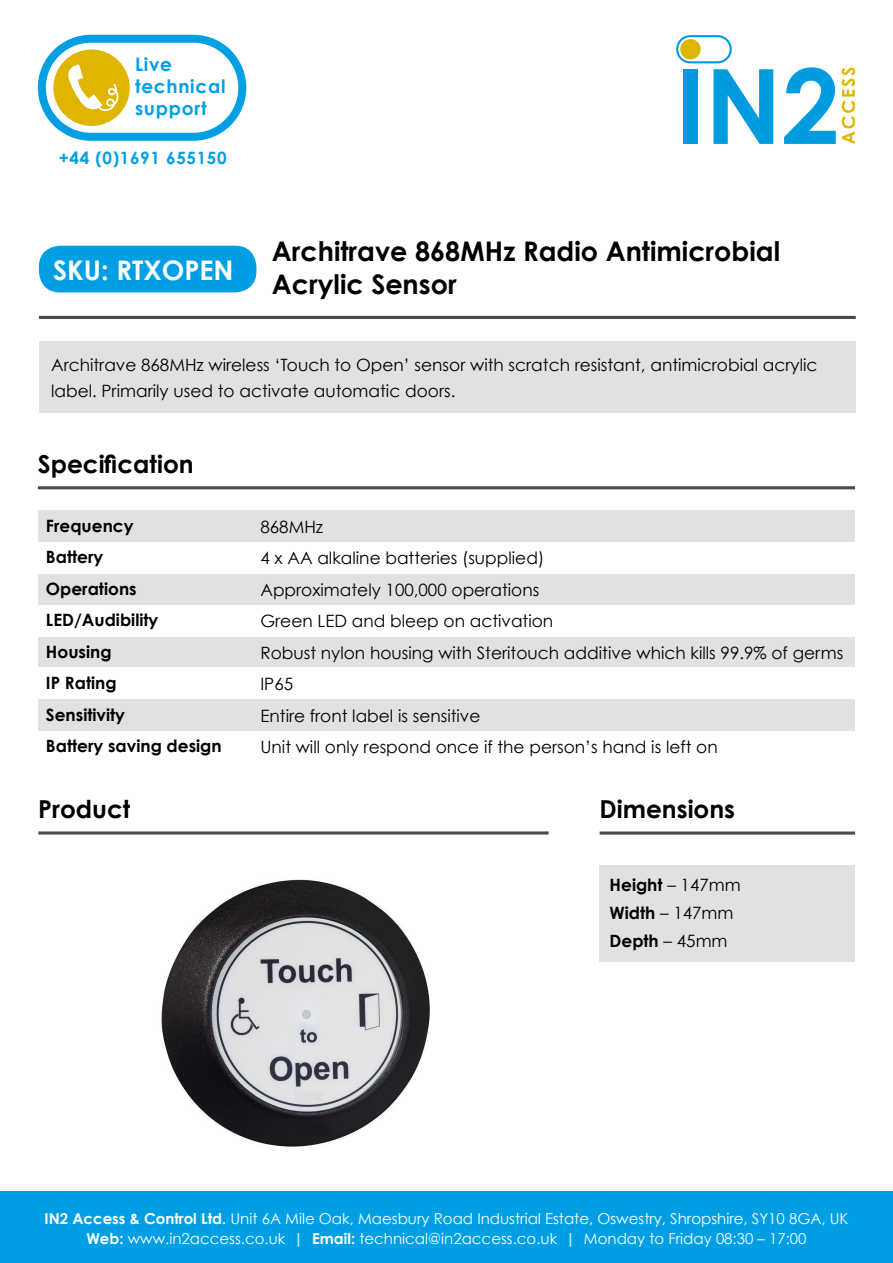
<style>
.page{position:relative;width:893px;height:1263px;background:#fff}
.page>*{position:absolute;margin:0;border:0;box-sizing:border-box;transform-origin:0 0}
.t1{font:700 27px/32.4px "Century Gothic";color:#000}
.t2{font:700 27px "Century Gothic";color:#fff}
.t3{font:700 24.75px "Century Gothic";color:#000}
.t4{font:700 18.6px "Century Gothic";letter-spacing:.04em;color:#009fe3}
.t5{font:16.95px/26.2px "Century Gothic";color:#000}
.t6{font:700 16.95px "Century Gothic";color:#000}
.t7{font:700 16.95px "Century Gothic";letter-spacing:.04em;color:#009fe3}
.t8{font:15px/20.2px "Century Gothic";color:#fff;text-align:center}
.s1{font-weight:400}
.s2{font-weight:700}
</style>
<div class="page">
<div style="left:0;top:1192px;width:893px;height:71px;background:#009fe3"></div>
<svg style="left:842px;top:68px;width:13px;height:76px"></svg>
<div style="left:683px;top:69px;width:14px;height:75px;background:#009cdf"></div>
<svg style="left:713px;top:69px;width:60px;height:75px"></svg>
<svg style="left:784px;top:67px;width:52px;height:77px"></svg>
<svg style="left:676px;top:35px;width:56px;height:28px"></svg>
<svg style="left:38px;top:35px;width:208px;height:106px"></svg>
<div style="left:39px;top:342px;width:817px;height:71px;background:#e1e1e1"></div>
<hr style="left:39px;top:316px;width:817px;height:3px;background:#4a4a49">
<hr style="left:38px;top:486px;width:817px;height:3px;background:#4a4a49">
<hr style="left:38px;top:831px;width:511px;height:3px;background:#4a4a49">
<div style="left:39px;top:246px;width:217px;height:46px;background:#009fe3;border-radius:21px"></div>
<svg style="left:600px;top:831px;width:255px;height:4px"></svg>
<div style="left:38px;top:511px;width:817px;height:31px;background:#e1e1e1"></div>
<div style="left:38px;top:573px;width:817px;height:32px;background:#e1e1e1"></div>
<div style="left:38px;top:636px;width:817px;height:32px;background:#e1e1e1"></div>
<div style="left:38px;top:699px;width:817px;height:32px;background:#e1e1e1"></div>
<div style="left:600px;top:865px;width:255px;height:96px;background:#e1e1e1"></div>
<img style="left:161px;top:879px;width:269px;height:268px">
<p class="t4" style="left:135px;top:52px;width:39px">Live</p>
<p class="t4" style="left:135px;top:75px;width:92px">technical</p>
<p class="t4" style="left:135px;top:97px;width:73px">support</p>
<p class="t7" style="left:59px;top:147px;width:169px">+44 (0)1691 655150</p>
<p class="t2" style="left:53px;top:253px;width:182px">SKU: RTXOPEN</p>
<p class="t1" style="left:272px;top:234px;width:510px">Architrave 868MHz Radio Antimicrobial<br>Acrylic Sensor</p>
<p class="t5" style="left:51px;top:351px;width:768px">Architrave 868MHz wireless ‘Touch to Open’ sensor with scratch resistant, antimicrobial acrylic label. Primarily used to activate automatic doors.</p>
<p class="t3" style="left:38px;top:449px;width:157px">Specification</p>
<p class="t6" style="left:46px;top:515px;width:89px">Frequency</p>
<p class="t6" style="left:46px;top:547px;width:59px">Battery</p>
<p class="t6" style="left:46px;top:578px;width:92px">Operations</p>
<p class="t6" style="left:46px;top:610px;width:114px">LED/Audibility</p>
<p class="t6" style="left:46px;top:641px;width:67px">Housing</p>
<p class="t6" style="left:46px;top:673px;width:72px">IP Rating</p>
<p class="t6" style="left:46px;top:704px;width:81px">Sensitivity</p>
<p class="t6" style="left:46px;top:736px;width:177px">Battery saving design</p>
<p class="t3" style="left:38px;top:794px;width:94px">Product</p>
<p class="t5" style="left:260px;top:513px;width:64px">868MHz</p>
<p class="t5" style="left:260px;top:545px;width:285px">4 x AA alkaline batteries (supplied)</p>
<p class="t5" style="left:260px;top:576px;width:280px">Approximately 100,000 operations</p>
<p class="t5" style="left:260px;top:608px;width:294px">Green LED and bleep on activation</p>
<p class="t5" style="left:260px;top:639px;width:584px">Robust nylon housing with Steritouch additive which kills 99.9% of germs</p>
<p class="t5" style="left:260px;top:671px;width:34px">IP65</p>
<p class="t5" style="left:260px;top:702px;width:221px">Entire front label is sensitive</p>
<p class="t5" style="left:260px;top:734px;width:459px">Unit will only respond once if the person’s hand is left on</p>
<p class="t3" style="left:600px;top:794px;width:137px">Dimensions</p>
<p class="t6" style="left:609px;top:874px;width:133px">Height <span class="s1">– 147mm</span></p>
<p class="t5" style="left:609px;top:899px;width:125px"><span class="s2">Width</span> – 147mm</p>
<p class="t6" style="left:609px;top:930px;width:120px">Depth <span class="s1">– 45mm</span></p>
<p class="t8" style="left:44px;top:1208px;width:805px"><span class="s2">IN2 Access &amp; Control Ltd.</span> Unit 6A Mile Oak, Maesbury Road Industrial Estate, Oswestry, Shropshire, SY10 8GA, UK<br><span class="s2">Web:</span> www.in2access.co.uk | <span class="s2">Email:</span> technical@in2access.co.uk | Monday to Friday 08:30 – 17:00</p>
</div>
